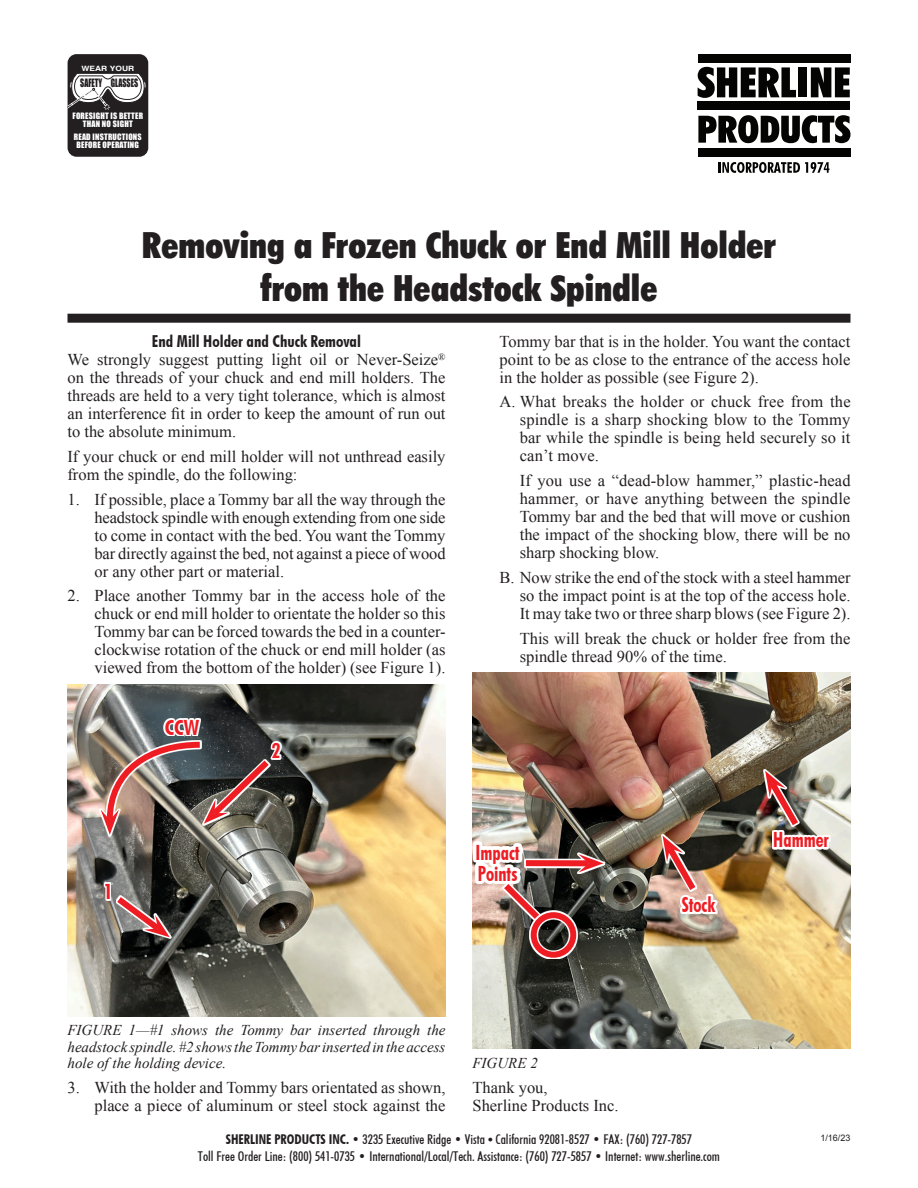
<style>
.page{position:relative;width:918px;height:1188px;background:#fff}
.page>*{position:absolute;margin:0;border:0;box-sizing:border-box;transform-origin:0 0}
.Headline{font:36px/43.2px "Futuri Condensed Extra Bold SWFTE";color:#231f20;text-align:center}
.Subhead_1{font:21px/21px "Futuri Condensed Bold SWFTE";color:#ee1d23;scale:.87 1}
.Subhead_1-2{font:21px "Futuri Condensed Bold SWFTE";color:#ee1d23}
.numbers_indent{font:16.5px/18px "Times New Roman";color:#231f20;text-align:justify}
._2nd_indent{font:16.5px/18px "Times New Roman";color:#231f20;text-align:justify}
.Body_text{font:16.5px/18px "Times New Roman";color:#231f20;text-align:justify}
.Thank_you{font:16.5px "Times New Roman";color:#231f20}
.Subhead_2{font:16.5px "Futuri Condensed Bold SWFTE";color:#231f20}
.t1{font:italic 15px/16.5px "Times New Roman";color:#231f20;text-align:justify}
.t2{font:13.5px/16.5px "Futuri Condensed Regular SWFTE";color:#231f20;text-align:center}
.t3{font:10.65px "Impact";color:#231f20;scale:.75 1}
.t4{font:9px "Arial";color:#231f20}
.t5{font:8.1px/8.1px "Impact";letter-spacing:.025em;color:#fff;text-align:center}
.t6{font:700 7.35px "Helvetica";color:#fff;scale:1.17 1}
.s1{font-family:"Futuri Condensed Bold SWFTE"}
.s2{font-family:"Futuri Condensed Extra Bold SWFTE"}
.s3{font-family:"Times"}
</style>
<div class="page">
<img style="left:68px;top:684px;width:377px;height:332px">
<svg style="left:116px;top:895px;width:55px;height:44px"></svg>
<svg style="left:111px;top:891px;width:59px;height:46px;background:#7f5f5e"></svg>
<svg style="left:99px;top:740px;width:103px;height:97px"></svg>
<img style="left:101px;top:739px;width:174px;height:96px">
<svg style="left:164px;top:718px;width:37px;height:18px"></svg>
<svg style="left:270px;top:741px;width:12px;height:19px"></svg>
<svg style="left:104px;top:882px;width:7px;height:18px"></svg>
<img style="left:472px;top:673px;width:378px;height:376px">
<svg style="left:524px;top:852px;width:81px;height:22px"></svg>
<div style="left:526px;top:860px;width:63px;height:6px;background:#ee1d23"></div>
<svg style="left:578px;top:854px;width:25px;height:18px"></svg>
<svg style="left:498px;top:878px;width:50px;height:50px;background:#80655f"></svg>
<svg style="left:661px;top:834px;width:36px;height:58px"></svg>
<svg style="left:662px;top:836px;width:39px;height:61px;background:#9d6a61"></svg>
<svg style="left:763px;top:769px;width:37px;height:58px"></svg>
<img style="left:764px;top:771px;width:40px;height:61px">
<svg style="left:529px;top:910px;width:49px;height:49px;background:#6e5653"></svg>
<div style="left:531px;top:912px;width:45px;height:46px;border:6px solid #ee1d23;border-radius:50%"></div>
<svg style="left:473px;top:841px;width:50px;height:43px"></svg>
<svg style="left:680px;top:894px;width:38px;height:20px"></svg>
<svg style="left:772px;top:830px;width:59px;height:20px"></svg>
<div style="left:68px;top:314px;width:782px;height:9px;background:#231f20"></div>
<div style="left:68px;top:54px;width:80px;height:103px;background:#231f20;border-radius:9px"></div>
<svg style="left:67px;top:73px;width:79px;height:37px"></svg>
<svg style="left:698px;top:67px;width:98px;height:31px"></svg>
<div style="left:799px;top:67px;width:8px;height:30px;background:#040503"></div>
<svg style="left:811px;top:67px;width:39px;height:30px"></svg>
<svg style="left:698px;top:115px;width:152px;height:28px"></svg>
<div style="left:698px;top:102px;width:152px;height:8px;background:#040503"></div>
<div style="left:698px;top:148px;width:152px;height:8px;background:#040503"></div>
<div style="left:698px;top:54px;width:152px;height:9px;background:#040503"></div>
<svg style="left:718px;top:162px;width:111px;height:11px"></svg>
<p class="t6" style="left:82px;top:64px;width:47px">WEAR YOUR</p>
<p class="t3" style="left:80px;top:75px;width:79px">SAFETY GLASSES</p>
<p class="t5" style="left:73px;top:112px;width:72px">FORESIGHT IS BETTER<br>THAN NO SIGHT</p>
<p class="t5" style="left:74px;top:133px;width:69px">READ INSTRUCTIONS<br>BEFORE OPERATING</p>
<p class="Headline" style="left:142px;top:222px;width:636px">Removing a Frozen Chuck or End Mill Holder from the Headstock Spindle</p>
<p class="Subhead_2" style="left:152px;top:330px;width:211px">End Mill Holder and Chuck Removal</p>
<p class="Body_text" style="left:68px;top:350px;width:380px">We strongly suggest putting light oil or Never-Seize<sup>® </sup>on the threads of your chuck and end mill holders. The threads are held to a very tight tolerance, which is almost an interference fit in order to keep the amount of run out to the absolute minimum.</p>
<p class="Body_text" style="left:68px;top:447px;width:380px">If your chuck or end mill holder will not unthread easily from the spindle, do the following:</p>
<p class="numbers_indent" style="left:94px;top:490px;width:353px;text-indent:-27px">1. If possible, place a Tommy bar all the way through the headstock spindle with enough extending from one side to come in contact with the bed. You want the Tommy bar directly against the bed, not against a piece of wood or any other part or material.</p>
<p class="numbers_indent" style="left:94px;top:587px;width:353px;text-indent:-27px">2. Place another Tommy bar in the access hole of the chuck or end mill holder to orientate the holder so this Tommy bar can be forced towards the bed in a counter&shy;clockwise rotation of the chuck or end mill holder (as viewed from the bottom of the holder) (see Figure 1).</p>
<p class="numbers_indent" style="left:500px;top:332px;width:353px">Tommy bar that is in the holder. You want the contact point to be as close to the entrance of the access hole in the holder as possible (see Figure 2).</p>
<p class="_2nd_indent" style="left:520px;top:393px;width:332px;text-indent:-20px">A. What breaks the holder or chuck free from the spindle is a sharp shocking blow to the Tommy bar while the spindle is being held securely so it can’t move.</p>
<p class="_2nd_indent" style="left:520px;top:471px;width:332px">If you use a “dead-blow hammer,” plastic-head hammer, or have anything between the spindle Tommy bar and the bed that will move or cushion the impact of the shocking blow, there will be no sharp shocking blow.</p>
<p class="_2nd_indent" style="left:520px;top:568px;width:332px;text-indent:-20px">B. Now strike the end of the stock with a steel hammer so the impact point is at the top of the access hole.<br>It may take two or three sharp blows (see Figure 2).</p>
<p class="_2nd_indent" style="left:520px;top:629px;width:332px">This will break the chuck or holder free from the spindle thread 90% of the time.</p>
<p class="Subhead_1-2" style="left:165px;top:713px;width:36px">CCW</p>
<p class="Subhead_1-2" style="left:103px;top:877px;width:11px">1</p>
<p class="Subhead_1-2" style="left:272px;top:737px;width:11px">2</p>
<p class="Subhead_1" style="left:476px;top:841px;width:52px">Impact<br>Points</p>
<p class="t1" style="left:68px;top:1022px;width:380px">FIGURE 1—#1 shows the Tommy bar inserted through the headstock spindle. #2 shows the Tommy bar inserted in the access hole of the holding device.</p>
<p class="numbers_indent" style="left:68px;top:1078px;width:380px;text-align:right">3. With the holder and Tommy bars orientated as shown, place a piece of aluminum or steel stock against the</p>
<p class="t1" style="left:472px;top:1054px;width:67px">FIGURE 2</p>
<p class="Thank_you" style="left:472px;top:1076px;width:77px">Thank you,</p>
<p class="Thank_you" style="left:472px;top:1094px;width:148px">Sherline Products Inc.</p>
<p class="Subhead_1" style="left:682px;top:893px;width:40px">Stock</p>
<p class="Subhead_1" style="left:773px;top:829px;width:65px">Hammer</p>
<p class="t2" style="left:198px;top:1131px;width:524px"><span class="s1">SHERLINE PRODUCTS INC.</span> <span class="s2">•</span> 3235 Executive Ridge <span class="s2">•</span> Vista <span class="s3">•</span> California 92081-8527 <span class="s2">•</span> FAX: (760) 727-7857<br>Toll Free Order Line: (800) 541-0735 <span class="s2">•</span> International/Local/Tech. Assistance: (760) 727-5857 <span class="s2">•</span> Internet: www.sherline.com</p>
<p class="t4" style="left:820px;top:1131px;width:32px">1/16/23</p>
</div>
